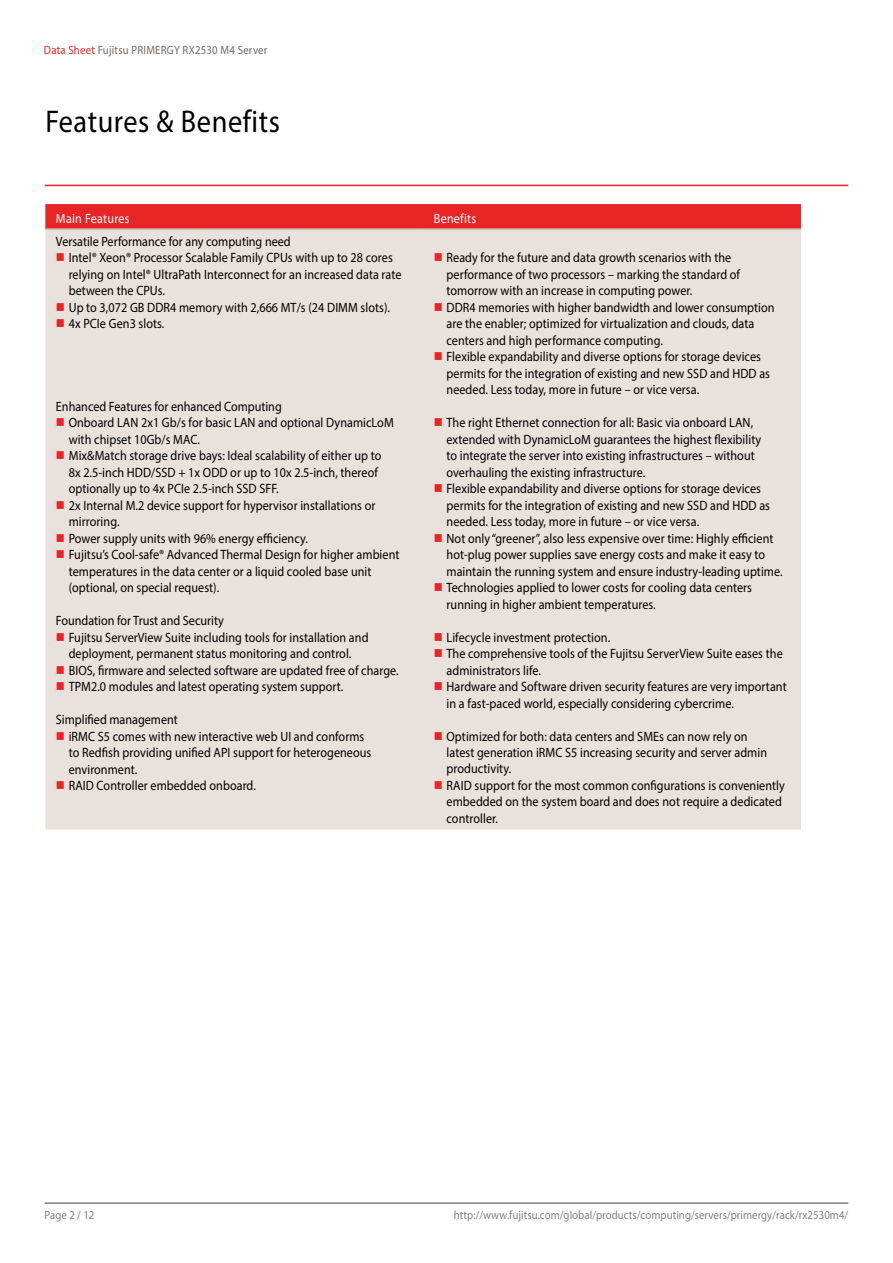
<style>
.page{position:relative;width:893px;height:1263px;background:#fff}
.page>*{position:absolute;margin:0;border:0;box-sizing:border-box;transform-origin:0 0}
.t1{font:31.5px "Myriad Pro";letter-spacing:.02em;color:#000;scale:.9 1}
.t2{font:13.5px/16.5px "Myriad Pro";letter-spacing:.005em;color:#000;scale:.9 1}
.t3{font:13.5px "Myriad Pro";letter-spacing:.02em;color:#fff;scale:.9 1}
.t4{font:12px "Myriad Pro";letter-spacing:.005em;color:#818280;scale:.9 1}
.t5{font:12px "Myriad Pro";letter-spacing:.02em;color:#79695e;scale:.9 1}
.s1{color:#e92425}
</style>
<div class="page">
<hr style="left:45px;top:1202px;width:803px;height:2px;background:#818280">
<div style="left:45px;top:204px;width:756px;height:24px;background:#e92425"></div>
<div style="left:45px;top:230px;width:756px;height:599px;background:#e9e1db"></div>
<hr style="left:45px;top:228px;width:378px;height:2px;background:#c9bbb0">
<hr style="left:423px;top:228px;width:378px;height:2px;background:#c9bbb0">
<hr style="left:45px;top:185px;width:803px;height:1px;background:#ed1d24">
<svg style="left:57px;top:253px;width:7px;height:8px"></svg>
<svg style="left:57px;top:303px;width:7px;height:8px"></svg>
<svg style="left:57px;top:319px;width:7px;height:8px"></svg>
<svg style="left:435px;top:253px;width:7px;height:8px"></svg>
<svg style="left:435px;top:303px;width:7px;height:8px"></svg>
<svg style="left:435px;top:352px;width:7px;height:8px"></svg>
<svg style="left:57px;top:418px;width:7px;height:8px"></svg>
<svg style="left:57px;top:451px;width:7px;height:8px"></svg>
<svg style="left:57px;top:501px;width:7px;height:8px"></svg>
<svg style="left:57px;top:534px;width:7px;height:8px"></svg>
<svg style="left:57px;top:550px;width:7px;height:8px"></svg>
<svg style="left:435px;top:418px;width:7px;height:8px"></svg>
<svg style="left:435px;top:484px;width:7px;height:8px"></svg>
<svg style="left:435px;top:534px;width:7px;height:7px"></svg>
<svg style="left:435px;top:583px;width:7px;height:8px"></svg>
<svg style="left:57px;top:633px;width:7px;height:7px"></svg>
<svg style="left:57px;top:666px;width:7px;height:7px"></svg>
<svg style="left:57px;top:682px;width:7px;height:8px"></svg>
<svg style="left:435px;top:633px;width:7px;height:7px"></svg>
<svg style="left:435px;top:649px;width:7px;height:8px"></svg>
<svg style="left:435px;top:682px;width:7px;height:8px"></svg>
<svg style="left:57px;top:732px;width:7px;height:7px"></svg>
<svg style="left:57px;top:781px;width:7px;height:8px"></svg>
<svg style="left:435px;top:731px;width:7px;height:8px"></svg>
<svg style="left:435px;top:781px;width:7px;height:8px"></svg>
<p class="t5" style="left:44px;top:43px;width:250px"><span class="s1">Data Sheet</span> Fujitsu PRIMERGY RX2530 M4 Server</p>
<h1 class="t1" style="left:45px;top:102px;width:262px">Features &amp; Benefits</h1>
<p class="t3" style="left:56px;top:210px;width:83px">Main Features</p>
<p class="t3" style="left:434px;top:210px;width:49px">Benefits</p>
<p class="t2" style="left:69px;top:233px;width:371px;text-indent:-13px">Versatile Performance for any computing need<br>Intel® Xeon® Processor Scalable Family CPUs with up to 28 cores relying on Intel® UltraPath Interconnect for an increased data rate between the CPUs.<br>Up to 3,072 GB DDR4 memory with 2,666 MT/s (24 DIMM slots).<br>4x PCIe Gen3 slots.</p>
<p class="t2" style="left:447px;top:249px;width:366px">Ready for the future and data growth scenarios with the performance of two processors – marking the standard of tomorrow with an increase in computing power.<br>DDR4 memories with higher bandwidth and lower consumption are the enabler; optimized for virtualization and clouds, data centers and high performance computing.<br>Flexible expandability and diverse options for storage devices permits for the integration of existing and new SSD and HDD as needed. Less today, more in future – or vice versa.</p>
<p class="t2" style="left:69px;top:398px;width:369px;text-indent:-13px">Enhanced Features for enhanced Computing<br>Onboard LAN 2x1 Gb/s for basic LAN and optional DynamicLoM with chipset 10Gb/s MAC.<br>Mix&amp;Match storage drive bays: Ideal scalability of either up to<br>8x 2.5-inch HDD/SSD + 1x ODD or up to 10x 2.5-inch, thereof optionally up to 4x PCIe 2.5-inch SSD SFF.<br>2x Internal M.2 device support for hypervisor installations or mirroring.<br>Power supply units with 96% energy efficiency.<br>Fujitsu’s Cool-safe® Advanced Thermal Design for higher ambient temperatures in the data center or a liquid cooled base unit (optional, on special request).</p>
<p class="t2" style="left:69px;top:612px;width:368px;text-indent:-13px">Foundation for Trust and Security<br>Fujitsu ServerView Suite including tools for installation and deployment, permanent status monitoring and control.<br>BIOS, firmware and selected software are updated free of charge.<br>TPM2.0 modules and latest operating system support.</p>
<p class="t2" style="left:69px;top:711px;width:338px;text-indent:-13px">Simplified management<br>iRMC S5 comes with new interactive web UI and conforms to Redfish providing unified API support for heterogeneous environment.<br>RAID Controller embedded onboard.</p>
<p class="t2" style="left:447px;top:414px;width:375px">The right Ethernet connection for all: Basic via onboard LAN, extended with DynamicLoM guarantees the highest flexibility<br>to integrate the server into existing infrastructures – without overhauling the existing infrastructure.<br>Flexible expandability and diverse options for storage devices permits for the integration of existing and new SSD and HDD as needed. Less today, more in future – or vice versa.<br>Not only “greener”, also less expensive over time: Highly efficient hot-plug power supplies save energy costs and make it easy to maintain the running system and ensure industry-leading uptime.<br>Technologies applied to lower costs for cooling data centers running in higher ambient temperatures.</p>
<p class="t2" style="left:447px;top:628px;width:379px">Lifecycle investment protection.<br>The comprehensive tools of the Fujitsu ServerView Suite eases the administrators life.<br>Hardware and Software driven security features are very important in a fast-paced world, especially considering cybercrime.</p>
<p class="t2" style="left:447px;top:727px;width:377px">Optimized for both: data centers and SMEs can now rely on<br>latest generation iRMC S5 increasing security and server admin productivity.<br>RAID support for the most common configurations is conveniently embedded on the system board and does not require a dedicated controller.</p>
<p class="t4" style="left:45px;top:1207px;width:57px">Page 2 / 12</p>
<p class="t4" style="left:454px;top:1207px;width:440px">http://www.fujitsu.com/global/products/computing/servers/primergy/rack/rx2530m4/</p>
</div>
